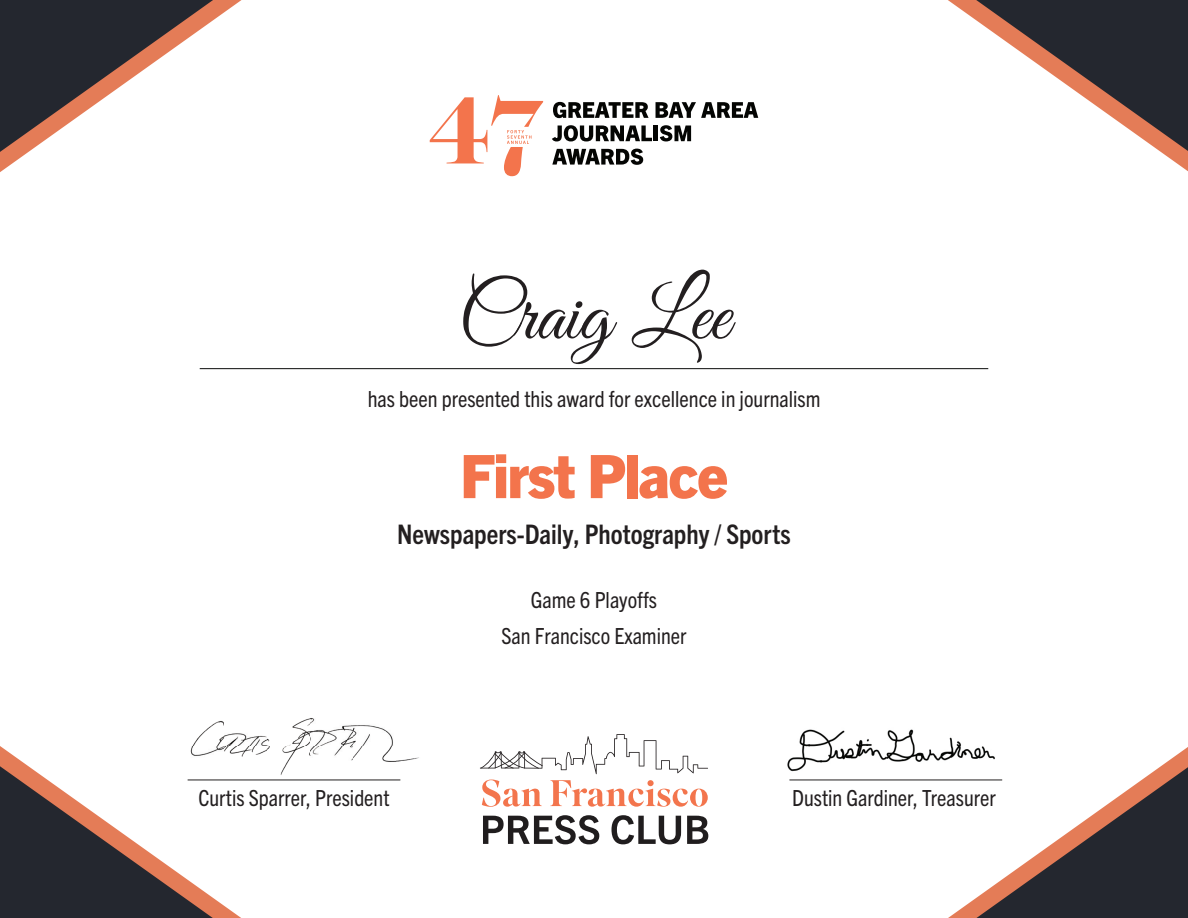
<style>
.page{position:relative;width:1188px;height:918px;background:#fff}
.page>*{position:absolute;margin:0;border:0;box-sizing:border-box;transform-origin:0 0}
.t1{font:81px "Great Vibes";color:#231f20}
.t2{font:800 60px "Trade Gothic Next LT Pro";letter-spacing:-.03em;color:#f3744c}
.t3{font:700 condensed 27px "Trade Gothic Next";color:#231f20}
.t4{font:condensed 22.5px/36px "Trade Gothic Next";color:#231f20;text-align:center}
</style>
<div class="page">
<img style="left:787px;top:729px;width:197px;height:43px">
<img style="left:192px;top:718px;width:227px;height:63px">
<hr style="left:188px;top:780px;width:212px;height:1px;background:#231f20">
<hr style="left:789px;top:780px;width:213px;height:1px;background:#231f20">
<svg style="left:553px;top:102px;width:96px;height:16px"></svg>
<svg style="left:656px;top:102px;width:102px;height:16px"></svg>
<svg style="left:552px;top:125px;width:100px;height:16px"></svg>
<hr style="left:654px;top:126px;width:4px;height:15px;background:#040503">
<svg style="left:660px;top:125px;width:31px;height:16px"></svg>
<svg style="left:552px;top:149px;width:91px;height:16px"></svg>
<svg style="left:430px;top:95px;width:113px;height:81px"></svg>
<svg style="left:948px;top:747px;width:240px;height:171px"></svg>
<svg style="left:0;top:0;width:242px;height:172px"></svg>
<svg style="left:0;top:746px;width:241px;height:172px"></svg>
<svg style="left:948px;top:0;width:240px;height:171px"></svg>
<svg style="left:480px;top:734px;width:228px;height:40px"></svg>
<svg style="left:483px;top:815px;width:116px;height:29px"></svg>
<svg style="left:612px;top:815px;width:69px;height:29px"></svg>
<svg style="left:687px;top:816px;width:21px;height:28px"></svg>
<svg style="left:482px;top:780px;width:60px;height:27px"></svg>
<svg style="left:550px;top:780px;width:158px;height:27px"></svg>
<hr style="left:200px;top:368px;width:788px;height:1px;background:#0b0c0b">
<h1 class="t1" style="left:458px;top:270px;width:273px">Craig Lee</h1>
<p class="t4" style="left:368px;top:381px;width:454px">has been presented this award for excellence in journalism</p>
<h2 class="t2" style="left:460px;top:435px;width:269px">First Place</h2>
<p class="t3" style="left:397px;top:518px;width:395px">Newspapers-Daily, Photography / Sports</p>
<p class="t4" style="left:502px;top:582px;width:187px">Game 6 Playoffs<br>San Francisco Examiner</p>
<p class="t4" style="left:198px;top:779px;width:193px">Curtis Sparrer, President</p>
<p class="t4" style="left:792px;top:779px;width:205px">Dustin Gardiner, Treasurer</p>
</div>
